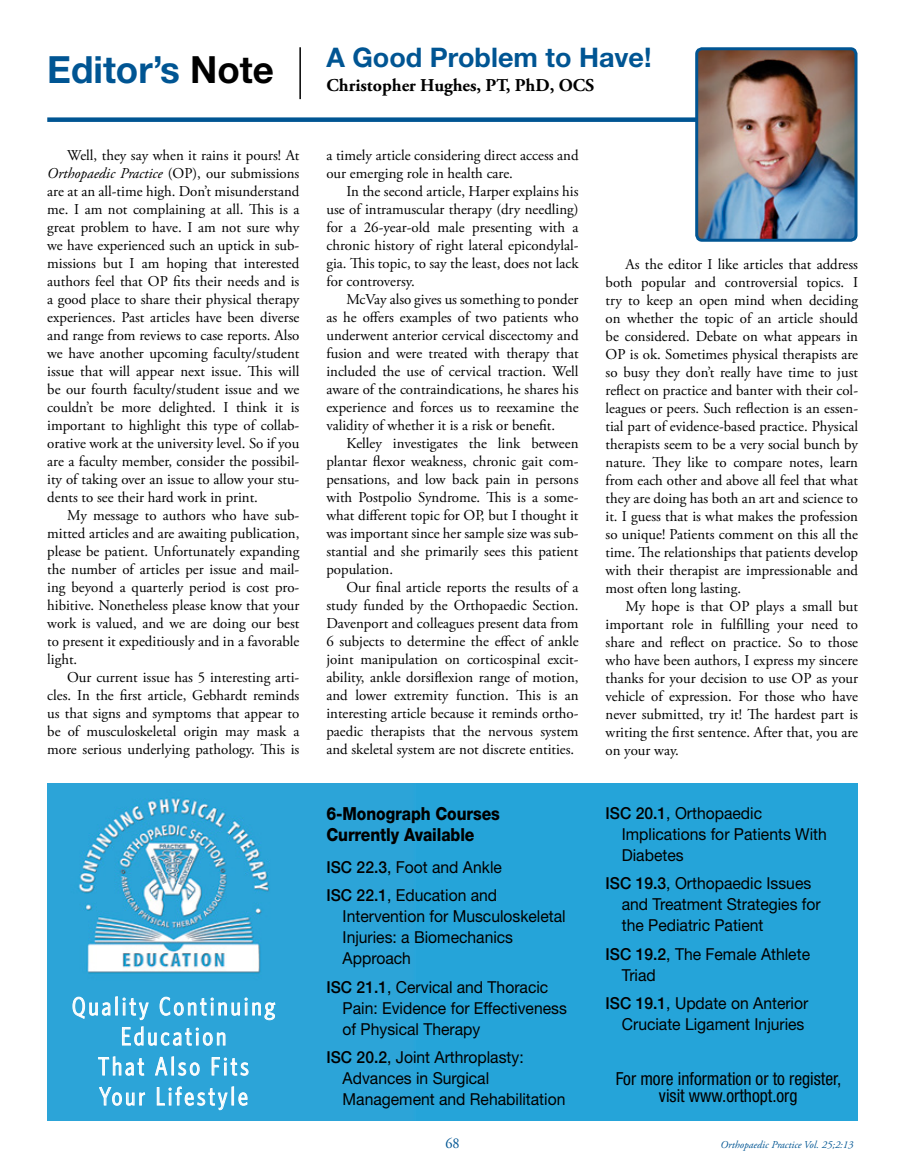
<style>
.page{position:relative;width:905px;height:1175px;background:#fff}
.page>*{position:absolute;margin:0;border:0;box-sizing:border-box;transform-origin:0 0}
.SectionHeader{font:700 37.5px "Helvetica Neue LT Pro";color:#005593}
.Author_Articles{font:700 27px "Helvetica Neue LT Pro";color:#005593}
.t1{font:condensed 25.5px/30px "Whitney HTF";letter-spacing:.12em;color:#fff;text-align:center}
.References_1digit{font:condensed 18px/16.5px "Helvetica Neue LT Pro";color:#000;text-align:center}
.References_1digit-2{font:800 18px "Helvetica Neue LT Pro";letter-spacing:-.005em;color:#000;scale:.87 1}
.Author_Articles-2{font:700 18px "Adobe Garamond Pro";color:#000}
.References_1digit-3{font:16.5px/21px "Helvetica Neue LT Pro";color:#000;scale:.95 1}
.BodyCopy{font:15px/18px "Adobe Garamond Pro";color:#000;text-align:justify}
.t2{font:15px "Adobe Garamond Pro";color:#005593;scale:.95 1}
.t3{font:italic 10.5px "Adobe Garamond Pro";color:#005593}
.s1{color:#000}
.s2{font-style:italic}
.s3{font-weight:500}
</style>
<div class="page">
<div style="left:47px;top:117px;width:803px;height:5px;background:#005593"></div>
<img style="left:699px;top:51px;width:154px;height:187px">
<div style="left:695px;top:47px;width:162px;height:195px;border:3px solid #005593;border-radius:5px"></div>
<hr style="left:299px;top:47px;width:2px;height:52px;background:#000">
<div style="left:47px;top:783px;width:810px;height:337px;background:#25a4d9"></div>
<img style="left:78px;top:797px;width:198px;height:314px">
<svg style="left:72px;top:996px;width:39px;height:23px"></svg>
<div style="left:115px;top:996px;width:3px;height:19px;border:1px solid #fff"></div>
<svg style="left:123px;top:997px;width:26px;height:23px"></svg>
<svg style="left:159px;top:996px;width:116px;height:24px"></svg>
<svg style="left:122px;top:1026px;width:103px;height:19px"></svg>
<svg style="left:98px;top:1056px;width:46px;height:19px"></svg>
<svg style="left:155px;top:1056px;width:45px;height:19px"></svg>
<svg style="left:211px;top:1056px;width:38px;height:19px"></svg>
<svg style="left:99px;top:1086px;width:46px;height:19px"></svg>
<svg style="left:157px;top:1086px;width:91px;height:24px"></svg>
<p class="SectionHeader" style="left:47px;top:47px;width:228px">Editor’s <span class="s1">Note</span></p>
<p class="Author_Articles" style="left:326px;top:41px;width:326px">A Good Problem to Have!</p>
<p class="Author_Articles-2" style="left:326px;top:75px;width:269px">Christopher Hughes, PT, PhD, OCS</p>
<p class="BodyCopy" style="left:47px;top:147px;width:254px;text-indent:20px">Well, they say when it rains it pours! At <span class="s2">Orthopaedic Practice</span> (OP), our submissions are at an all-time high. Don’t misunderstand me. I am not complaining at all. This is a great problem to have. I am not sure why we have experienced such an uptick in sub&shy;missions but I am hoping that interested authors feel that OP fits their needs and is a good place to share their physical therapy experiences. Past articles have been diverse and range from reviews to case reports. Also we have another upcoming faculty/student issue that will appear next issue. This will be our fourth faculty/student issue and we couldn’t be more delighted. I think it is important to highlight this type of collab&shy;orative work at the university level. So if you are a faculty member, consider the possibil&shy;ity of taking over an issue to allow your stu&shy;dents to see their hard work in print.</p>
<p class="BodyCopy" style="left:47px;top:507px;width:254px;text-indent:20px">My message to authors who have sub&shy;mitted articles and are awaiting publication, please be patient. Unfortunately expanding the number of articles per issue and mail&shy;ing beyond a quarterly period is cost pro&shy;hibitive. Nonetheless please know that your work is valued, and we are doing our best to present it expeditiously and in a favorable light.</p>
<p class="BodyCopy" style="left:47px;top:669px;width:254px;text-indent:20px">Our current issue has 5 interesting arti&shy;cles. In the first article, Gebhardt reminds us that signs and symptoms that appear to be of musculoskeletal origin may mask a more serious underlying pathology. This is</p>
<p class="t1" style="left:72px;top:991px;width:204px">Quality Continuing<br>Education</p>
<p class="t1" style="left:98px;top:1051px;width:152px">That Also Fits</p>
<p class="t1" style="left:99px;top:1081px;width:150px">Your Lifestyle</p>
<p class="BodyCopy" style="left:326px;top:147px;width:254px">a timely article considering direct access and our emerging role in health care.</p>
<p class="BodyCopy" style="left:326px;top:183px;width:254px;text-indent:20px">In the second article, Harper explains his use of intramuscular therapy (dry needling) for a 26-year-old male presenting with a chronic history of right lateral epicondylal&shy;gia. This topic, to say the least, does not lack for controversy.</p>
<p class="BodyCopy" style="left:326px;top:291px;width:254px;text-indent:20px">McVay also gives us something to ponder as he offers examples of two patients who underwent anterior cervical discectomy and fusion and were treated with therapy that included the use of cervical traction. Well aware of the contraindications, he shares his experience and forces us to reexamine the validity of whether it is a risk or benefit.</p>
<p class="BodyCopy" style="left:326px;top:435px;width:254px;text-indent:20px">Kelley investigates the link between plantar flexor weakness, chronic gait com&shy;pensations, and low back pain in persons with Postpolio Syndrome. This is a some&shy;what different topic for OP, but I thought it was important since her sample size was sub&shy;stantial and she primarily sees this patient population.</p>
<p class="BodyCopy" style="left:326px;top:579px;width:254px;text-indent:20px">Our final article reports the results of a study funded by the Orthopaedic Section.<br>Davenport and colleagues present data from 6 subjects to determine the effect of ankle joint manipulation on corticospinal excit&shy;ability, ankle dorsiflexion range of motion, and lower extremity function. This is an interesting article because it reminds ortho&shy;paedic therapists that the nervous system and skeletal system are not discrete entities.</p>
<p class="References_1digit-2" style="left:326px;top:802px;width:201px">6-Monograph Courses</p>
<p class="References_1digit-2" style="left:326px;top:823px;width:172px">Currently Available</p>
<p class="References_1digit-3" style="left:326px;top:856px;width:186px"><span class="s3">ISC 22.3</span>, Foot and Ankle</p>
<p class="References_1digit-3" style="left:342px;top:884px;width:236px;text-indent:-16px"><span class="s3">ISC 22.1</span>, Education and<br>Intervention for Musculoskeletal<br>Injuries: a Biomechanics<br>Approach</p>
<p class="References_1digit-3" style="left:342px;top:976px;width:237px;text-indent:-16px"><span class="s3">ISC 21.1</span>, Cervical and Thoracic<br>Pain: Evidence for Effectiveness of Physical Therapy</p>
<p class="References_1digit-3" style="left:342px;top:1046px;width:236px;text-indent:-16px"><span class="s3">ISC 20.2</span>, Joint Arthroplasty:<br>Advances in Surgical<br>Management and Rehabilitation</p>
<p class="BodyCopy" style="left:605px;top:256px;width:254px;text-indent:20px">As the editor I like articles that address both popular and controversial topics. I try to keep an open mind when deciding on whether the topic of an article should be considered. Debate on what appears in OP is ok. Sometimes physical therapists are so busy they don’t really have time to just reflect on practice and banter with their col&shy;leagues or peers. Such reflection is an essen&shy;tial part of evidence-based practice. Physical therapists seem to be a very social bunch by nature. They like to compare notes, learn from each other and above all feel that what they are doing has both an art and science to it. I guess that is what makes the profession so unique! Patients comment on this all the time. The relationships that patients develop with their therapist are impressionable and most often long lasting.</p>
<p class="BodyCopy" style="left:605px;top:598px;width:254px;text-indent:20px">My hope is that OP plays a small but important role in fulfilling your need to share and reflect on practice. So to those who have been authors, I express my sincere thanks for your decision to use OP as your vehicle of expression. For those who have never submitted, try it! The hardest part is writing the first sentence. After that, you are on your way.</p>
<p class="References_1digit-3" style="left:621px;top:802px;width:217px;text-indent:-16px"><span class="s3">ISC 20.1</span>, Orthopaedic<br>Implications for Patients With<br>Diabetes</p>
<p class="References_1digit-3" style="left:621px;top:872px;width:211px;text-indent:-16px"><span class="s3">ISC 19.3</span>, Orthopaedic Issues and Treatment Strategies for the Pediatric Patient</p>
<p class="References_1digit-3" style="left:621px;top:943px;width:200px;text-indent:-16px"><span class="s3">ISC 19.2</span>, The Female Athlete<br>Triad</p>
<p class="References_1digit-3" style="left:605px;top:992px;width:215px;text-align:right"><span class="s3">ISC 19.1</span>, Update on Anterior<br>Cruciate Ligament Injuries</p>
<p class="References_1digit" style="left:616px;top:1070px;width:227px">For more information or to register, visit www.orthopt.org</p>
<p class="t2" style="left:445px;top:1134px;width:16px">68</p>
<p class="t3" style="left:720px;top:1138px;width:134px">Orthopaedic Practice Vol. 25;2:13</p>
</div>
